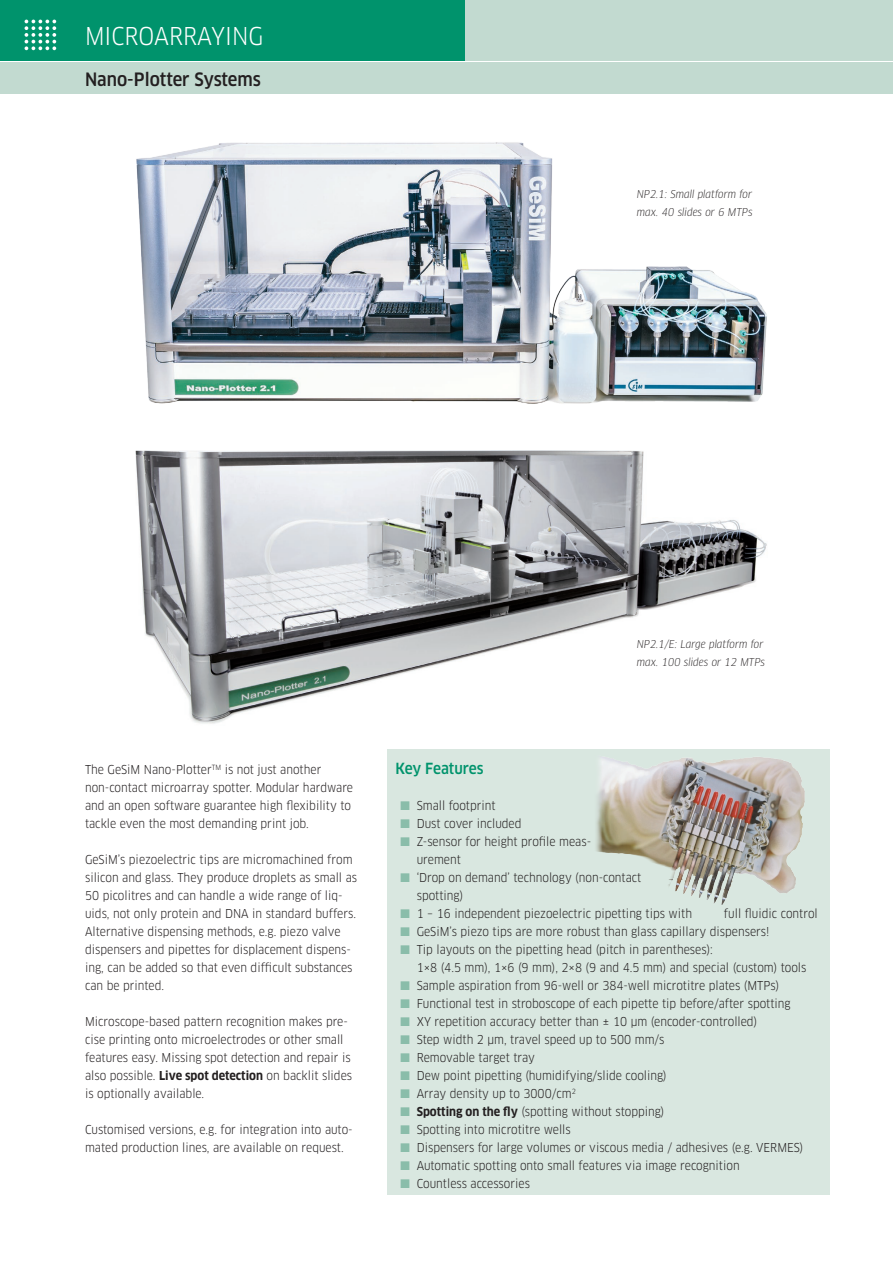
<style>
.page{position:relative;width:893px;height:1263px;background:#fff}
.page>*{position:absolute;margin:0;border:0;box-sizing:border-box;transform-origin:0 0}
.t1{font:24px "Clan OT Narr";color:#fff}
.t2{font:500 18px "Clan OT Narr";color:#231f20}
.t3{font:500 15px "Clan OT Narr";letter-spacing:-.005em;color:#00936c}
.t4{font:12px/18px "Clan OT Narr";color:#231f20}
.t5{font:italic 10.5px/18px "Clan OT Narr";color:#231f20}
.s1{font-weight:700}
</style>
<div class="page">
<div style="left:0;top:0;width:465px;height:61px;background:#00936c"></div>
<div style="left:465px;top:0;width:428px;height:61px;background:#c2dad0"></div>
<svg style="left:25px;top:20px;width:31px;height:30px"></svg>
<div style="left:0;top:63px;width:893px;height:31px;background:#c2dad0"></div>
<div style="left:387px;top:750px;width:442px;height:445px;background:#d9e7e0"></div>
<img style="left:135px;top:450px;width:632px;height:274px">
<img style="left:136px;top:142px;width:631px;height:262px">
<img style="left:596px;top:757px;width:209px;height:148px">
<h1 class="t1" style="left:85px;top:22px;width:180px">MICROARRAYING</h1>
<h2 class="t2" style="left:85px;top:69px;width:177px">Nano-Plotter Systems</h2>
<p class="t5" style="left:637px;top:185px;width:117px">NP2.1: Small platform for max. 40 slides or 6 MTPs</p>
<p class="t4" style="left:85px;top:761px;width:270px">The GeSiM Nano-Plotter<sup>TM</sup> is not just another non-contact microarray spotter. Modular hardware and an open software guarantee high flexibility to tackle even the most demanding print job.</p>
<p class="t4" style="left:85px;top:851px;width:274px">GeSiM’s piezoelectric tips are micromachined from silicon and glass. They produce droplets as small as 50 picolitres and can handle a wide range of liq&shy;uids, not only protein and DNA in standard buffers.<br>Alternative dispensing methods, e.g. piezo valve dispensers and pipettes for displacement dispens&shy;ing, can be added so that even difficult substances can be printed.</p>
<p class="t4" style="left:85px;top:1013px;width:269px">Microscope-based pattern recognition makes pre&shy;cise printing onto microelectrodes or other small features easy. Missing spot detection and repair is also possible. <span class="s1">Live spot detection</span> on backlit slides is optionally available.</p>
<p class="t4" style="left:85px;top:1121px;width:269px">Customised versions, e.g. for integration into auto&shy;mated production lines, are available on request.</p>
<p class="t5" style="left:637px;top:635px;width:130px">NP2.1/E: Large platform for max. 100 slides or 12 MTPs</p>
<p class="t3" style="left:395px;top:760px;width:90px">Key Features</p>
<p class="t4" style="left:417px;top:797px;width:277px">Small footprint<br>Dust cover included<br>Z-sensor for height profile meas-<br>urement<br>‘Drop on demand’ technology (non-contact<br>spotting)<br>1 – 16 independent piezoelectric pipetting tips with</p>
<p class="t4" style="left:417px;top:905px;width:403px;text-indent:307px">full fluidic control GeSiM’s piezo tips are more robust than glass capillary dispensers!<br>Tip layouts on the pipetting head (pitch in parentheses):<br>1×8 (4.5 mm), 1×6 (9 mm), 2×8 (9 and 4.5 mm) and special (custom) tools Sample aspiration from 96-well or 384-well microtitre plates (MTPs)<br>Functional test in stroboscope of each pipette tip before/after spotting<br>XY repetition accuracy better than ± 10 µm (encoder-controlled)<br>Step width 2 µm, travel speed up to 500 mm/s<br>Removable target tray<br>Dew point pipetting (humidifying/slide cooling)<br>Array density up to 3000/cm<sup>2<br></sup><span class="s1">Spotting on the fly</span> (spotting without stopping)<br>Spotting into microtitre wells<br>Dispensers for large volumes or viscous media / adhesives (e.g. VERMES)<br>Automatic spotting onto small features via image recognition<br>Countless accessories</p>
</div>
